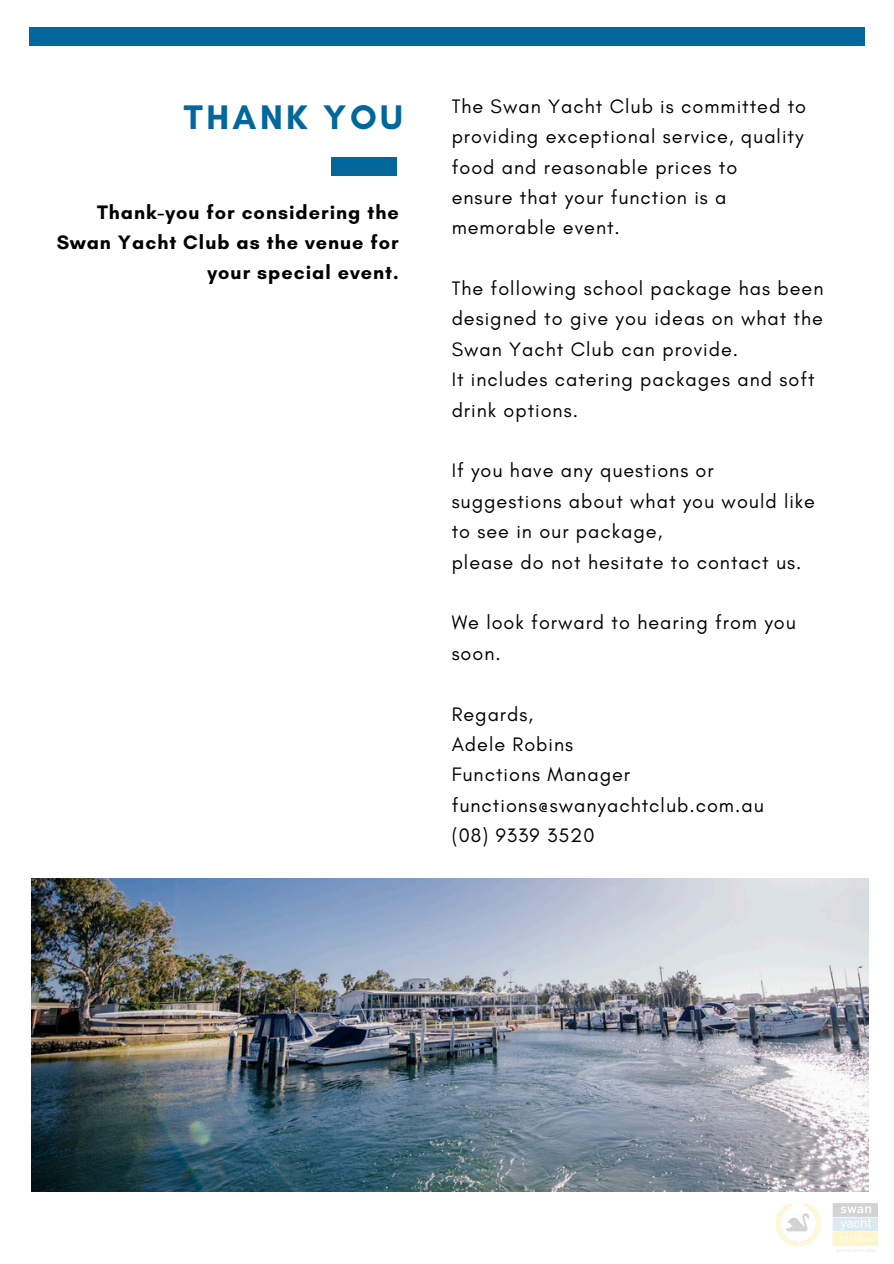
<style>
.page{position:relative;width:894px;height:1264px;background:#fff}
.page>*{position:absolute;margin:0;border:0;box-sizing:border-box;transform-origin:0 0}
.t1{font:700 34.8px "Glacial Indifference";letter-spacing:.1em;color:#02679c}
.t2{font:19.8px/30.3px "Glacial Indifference";letter-spacing:.05em;color:#000}
.t3{font:700 19.8px/30.3px "Glacial Indifference";letter-spacing:.05em;color:#000;text-align:right}
</style>
<div class="page">
<div style="left:29px;top:27px;width:835px;height:18px;background:#02679c"></div>
<img style="left:32px;top:879px;width:836px;height:312px">
<div style="left:331px;top:157px;width:66px;height:18px;background:#02679c"></div>
<img style="left:776px;top:1203px;width:101px;height:48px">
<p class="t1" style="left:184px;top:96px;width:220px">THANK YOU</p>
<h1 class="t2" style="left:451px;top:91px;width:356px">The Swan Yacht Club is committed to providing exceptional service, quality food and reasonable prices to</h1>
<p class="t2" style="left:451px;top:182px;width:276px">ensure that your function is a memorable event.</p>
<p class="t3" style="left:57px;top:196px;width:343px">Thank-you for considering the<br>Swan Yacht Club as the venue for your special event.</p>
<h2 class="t2" style="left:451px;top:273px;width:373px;text-align:justify">The following school package has been designed to give you ideas on what the Swan Yacht Club can provide.</h2>
<p class="t2" style="left:451px;top:364px;width:364px">It includes catering packages and soft drink options.</p>
<p class="t2" style="left:451px;top:455px;width:365px">If you have any questions or suggestions about what you would like to see in our package,</p>
<p class="t2" style="left:451px;top:546px;width:351px">please do not hesitate to contact us.</p>
<p class="t2" style="left:451px;top:607px;width:345px">We look forward to hearing from you soon.</p>
<p class="t2" style="left:451px;top:698px;width:83px">Regards,</p>
<p class="t2" style="left:451px;top:728px;width:123px">Adele Robins</p>
<p class="t2" style="left:451px;top:759px;width:180px">Functions Manager</p>
<p class="t2" style="left:451px;top:789px;width:313px">functions@swanyachtclub.com.au</p>
<p class="t2" style="left:451px;top:820px;width:144px">(08) 9339 3520</p>
</div>
